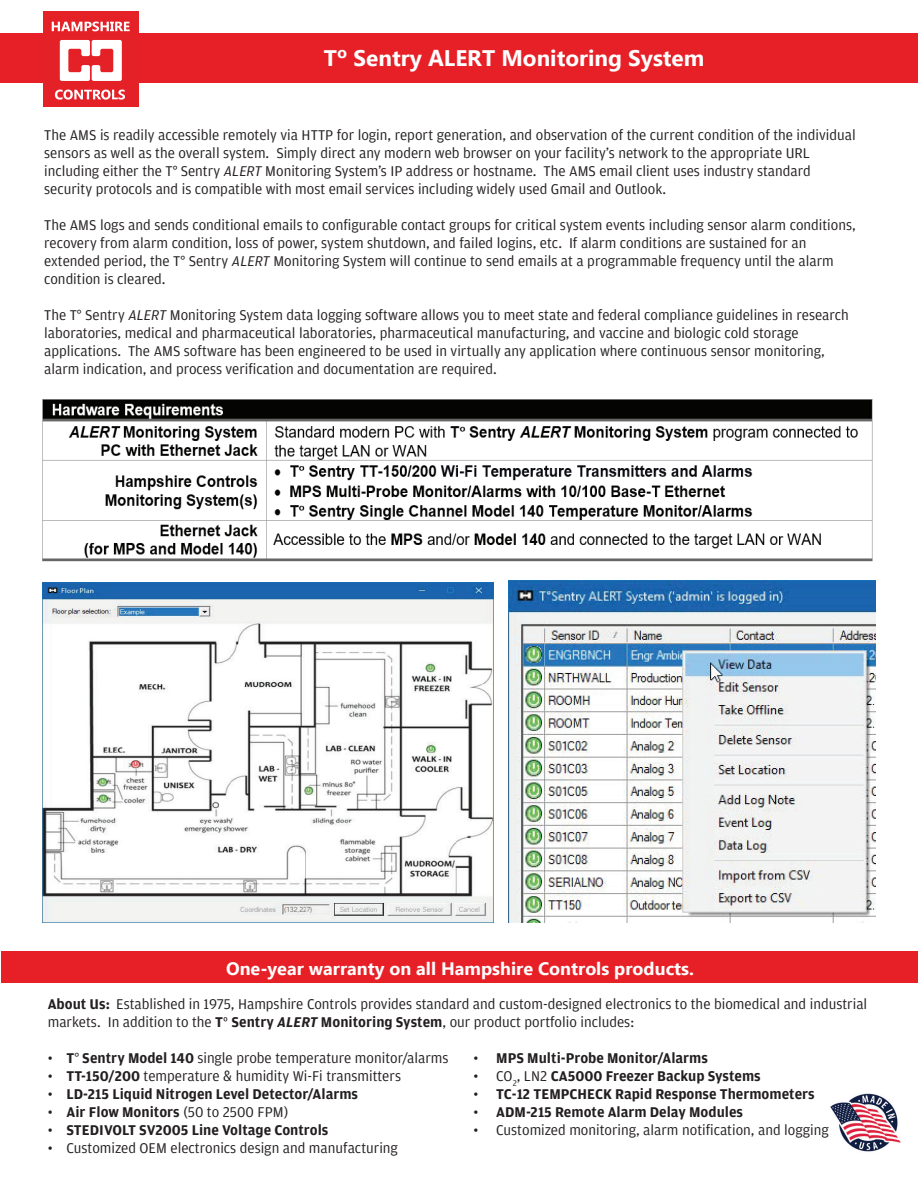
<style>
.page{position:relative;width:918px;height:1188px;background:#fff}
.page>*{position:absolute;margin:0;border:0;box-sizing:border-box;transform-origin:0 0}
.t1{font:700 22.5px "Ebrima";color:#fff}
.t2{font:700 18px "Ebrima";color:#fff}
.t3{font:15px/18px "Amplitude Specsavers";color:#231f20}
.t4{font:600 15px "Amplitude Specsavers";color:#231f20}
.s1{font-family:"Myriad Pro"}
.s2{font-style:italic}
.s3{font-weight:600}
.s4{font-weight:600;font-style:italic}
.s5{font-weight:400}
</style>
<div class="page">
<div style="left:0;top:33px;width:918px;height:50px;background:#e62026"></div>
<div style="left:1px;top:951px;width:917px;height:32px;background:#e62026"></div>
<div style="left:43px;top:11px;width:96px;height:96px;background:#e52128"></div>
<svg style="left:55px;top:90px;width:70px;height:10px"></svg>
<svg style="left:52px;top:22px;width:78px;height:9px"></svg>
<svg style="left:60px;top:40px;width:62px;height:41px"></svg>
<img style="left:830px;top:1093px;width:71px;height:59px">
<img style="left:42px;top:399px;width:831px;height:163px">
<img style="left:42px;top:583px;width:451px;height:340px">
<img style="left:508px;top:580px;width:368px;height:343px">
<h1 class="t1" style="left:324px;top:41px;width:382px">Tº Sentry ALERT Monitoring System</h1>
<p class="t3" style="left:44px;top:126px;width:813px">The AMS is readily accessible remotely via HTTP for login, report generation, and observation of the current condition of the individual sensors as well as the overall system. Simply direct any modern web browser on your facility’s network to the appropriate URL including either the T<span class="s1">°</span> Sentry <span class="s2">ALERT</span> Monitoring System’s IP address or hostname. The AMS email client uses industry standard security protocols and is compatible with most email services including widely used Gmail and Outlook.</p>
<p class="t3" style="left:44px;top:216px;width:813px">The AMS logs and sends conditional emails to configurable contact groups for critical system events including sensor alarm conditions, recovery from alarm condition, loss of power, system shutdown, and failed logins, etc. If alarm conditions are sustained for an extended period, the T<span class="s1">°</span> Sentry <span class="s2">ALERT</span> Monitoring System will continue to send emails at a programmable frequency until the alarm condition is cleared.</p>
<p class="t3" style="left:44px;top:306px;width:806px">The T<span class="s1">°</span> Sentry <span class="s2">ALERT</span> Monitoring System data logging software allows you to meet state and federal compliance guidelines in research laboratories, medical and pharmaceutical laboratories, pharmaceutical manufacturing, and vaccine and biologic cold storage applications. The AMS software has been engineered to be used in virtually any application where continuous sensor monitoring, alarm indication, and process verification and documentation are required.</p>
<p class="t2" style="left:226px;top:955px;width:470px">One-year warranty on all Hampshire Controls products.</p>
<p class="t3" style="left:48px;top:995px;width:821px"><span class="s3">About Us:</span> Established in 1975, Hampshire Controls provides standard and custom-designed electronics to the biomedical and industrial markets. In addition to the <span class="s3">T</span>° <span class="s3">Sentry</span> <span class="s4">ALERT</span> <span class="s3">Monitoring System</span>, our product portfolio includes:</p>
<p class="t3" style="left:48px;top:1049px;width:402px">• <span class="s3">T</span><span class="s1">°</span> <span class="s3">Sentry Model 140</span> single probe temperature monitor/alarms</p>
<p class="t4" style="left:474px;top:1049px;width:236px"><span class="s5">•</span> MPS Multi-Probe Monitor/Alarms</p>
<p class="t3" style="left:48px;top:1067px;width:355px">• <span class="s3">TT-150/200</span> temperature &amp; humidity Wi-Fi transmitters</p>
<p class="t4" style="left:474px;top:1067px;width:289px"><span class="s5">• CO</span><sub>2</sub><span class="s5">, LN2</span> CA5000 Freezer Backup Systems</p>
<p class="t4" style="left:48px;top:1085px;width:312px"><span class="s5">•</span> LD-215 Liquid Nitrogen Level Detector/Alarms</p>
<p class="t4" style="left:474px;top:1085px;width:343px"><span class="s5">•</span> TC-12 TEMPCHECK Rapid Response Thermometers</p>
<p class="t4" style="left:48px;top:1103px;width:242px"><span class="s5">•</span> Air Flow Monitors <span class="s5">(50 to 2500 FPM)</span></p>
<p class="t4" style="left:474px;top:1103px;width:271px"><span class="s5">•</span> ADM-215 Remote Alarm Delay Modules</p>
<p class="t4" style="left:48px;top:1121px;width:282px"><span class="s5">•</span> STEDIVOLT SV2005 Line Voltage Controls</p>
<p class="t3" style="left:474px;top:1121px;width:357px">• Customized monitoring, alarm notification, and logging</p>
<p class="t3" style="left:48px;top:1139px;width:352px">• Customized OEM electronics design and manufacturing</p>
</div>
